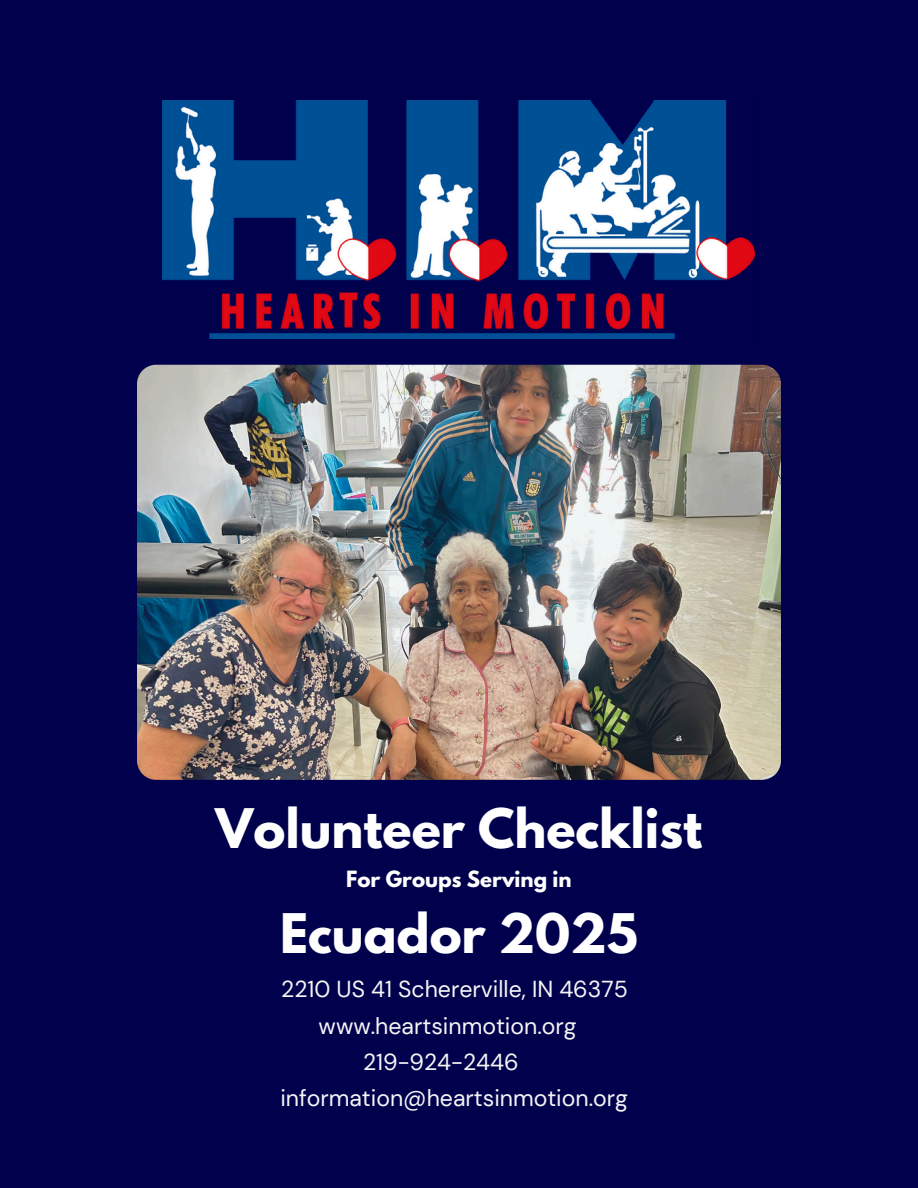
<style>
.page{position:relative;width:918px;height:1188px;background:#00004d}
.page>*{position:absolute;margin:0;border:0;box-sizing:border-box;transform-origin:0 0}
.t1{font:700 48.3px "League Spartan";color:#fff}
.t2{font:23.1px "DM Sans";color:#f5f5f5}
.t3{font:700 19.8px "League Spartan";color:#fff}
</style>
<div class="page">
<img style="left:137px;top:365px;width:644px;height:415px">
<img style="left:163px;top:100px;width:592px;height:239px">
<p class="t1" style="left:216px;top:804px;width:488px">Volunteer Checklist</p>
<p class="t3" style="left:346px;top:869px;width:227px">For Groups Serving in</p>
<p class="t1" style="left:280px;top:909px;width:359px">Ecuador 2025</p>
<p class="t2" style="left:281px;top:974px;width:348px">2210 US 41 Schererville, IN 46375</p>
<h1 class="t2" style="left:319px;top:1011px;width:260px">www.heartsinmotion.org</h1>
<h1 class="t2" style="left:363px;top:1047px;width:157px">219-924-2446</h1>
<p class="t2" style="left:280px;top:1083px;width:349px">information@heartsinmotion.org</p>
</div>
